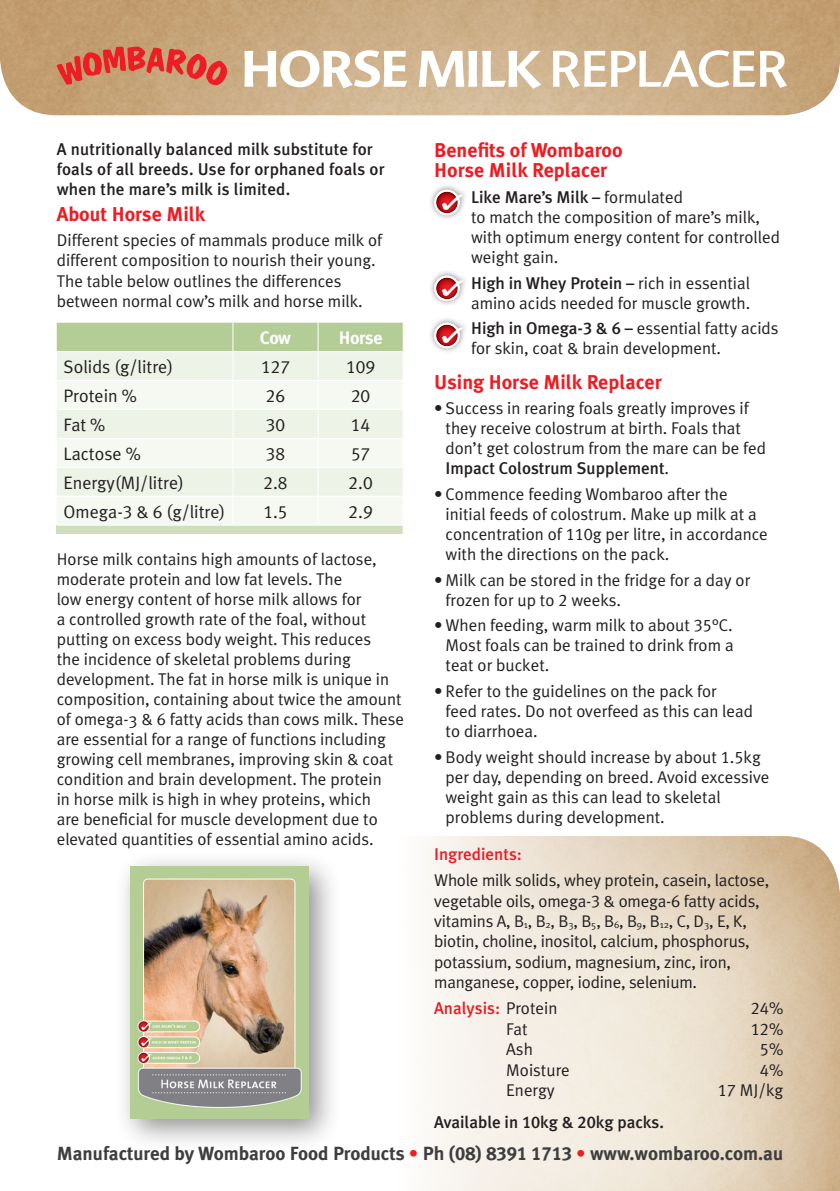
<style>
.page{position:relative;width:840px;height:1191px;background:#fff}
.page>*{position:absolute;margin:0;border:0;box-sizing:border-box;transform-origin:0 0}
.t1{font:700 50px "Advert";letter-spacing:-.02em;color:#fff}
.t2{font:700 20px/20px "Meta Plus";color:#ee1d23}
.t3{font:700 19px "Meta Plus";color:#3e3e3f}
.t4{font:18px "Meta Plus Normal";color:#231f20}
.t5{font:18px "Meta Plus Normal Caps";color:#231f20}
.t6{font:700 18px "Meta Plus";letter-spacing:-.02em;color:#fff}
.t7{font:17px/20px "Meta Plus Normal";color:#231f20}
.t8{font:500 17px/20px "Meta Plus";letter-spacing:.01em;color:#231f20}
.t9{font:500 17px "Meta Plus";color:#ee1d23}
.t10{font:17px "Meta Plus Normal Caps";color:#231f20}
.t11{font:16.8px "Meta Plus Normal";color:#231f20}
.s1{font-weight:400}
.s2{font-family:"Meta Plus Normal Caps"}
.s3{font-family:"Meta Plus";font-weight:500}
.s4{font-family:"Meta Plus Medium Caps"}
.s5{font-size:17px}
.s6{font-size:9.8px}
.s7{font-family:"Meta Plus Normal";font-weight:400;color:#231f20}
.s8{font-family:"Meta Plus Normal"}
.s9{font-family:"Meta Plus Medium Caps";font-weight:400}
.s10{color:#ee1d23}
.s11{font-family:"Meta Plus Bold Caps";font-weight:400}
</style>
<div class="page">
<img style="left:0;top:0;width:839px;height:115px">
<svg style="left:57px;top:46px;width:170px;height:39px;background:#d46e56"></svg>
<svg style="left:57px;top:323px;width:346px;height:211px"></svg>
<div style="left:114px;top:850px;width:228px;height:302px;background:#231f20;opacity:.5"></div>
<img style="left:130px;top:866px;width:178px;height:252px">
<div style="left:427px;top:183px;width:41px;height:39px;background:#231f20;opacity:.5"></div>
<svg style="left:434px;top:190px;width:29px;height:25px"></svg>
<div style="left:427px;top:316px;width:41px;height:38px;background:#231f20;opacity:.5"></div>
<svg style="left:434px;top:323px;width:29px;height:25px"></svg>
<div style="left:427px;top:269px;width:41px;height:38px;background:#231f20;opacity:.5"></div>
<svg style="left:434px;top:276px;width:29px;height:25px"></svg>
<p class="t1" style="left:241px;top:38px;width:548px">HORSE MILK <span class="s1">REPLACER</span></p>
<p class="t8" style="left:57px;top:139px;width:329px">A nutritionally balanced milk substitute for foals of all breeds. Use for orphaned foals or when the mare’s milk is limited.</p>
<p class="t2" style="left:57px;top:204px;width:150px">About Horse Milk</p>
<p class="t7" style="left:57px;top:230px;width:327px">Different species of mammals produce milk of different composition to nourish their young.<br>The table below outlines the differences between normal cow’s milk and horse milk.</p>
<p class="t6" style="left:260px;top:327px;width:33px">Cow</p>
<p class="t6" style="left:338px;top:327px;width:45px">Horse</p>
<p class="t4" style="left:63px;top:356px;width:111px">Solids (g/litre)</p>
<p class="t5" style="left:261px;top:356px;width:30px">127</p>
<p class="t5" style="left:346px;top:356px;width:30px">109</p>
<p class="t4" style="left:63px;top:385px;width:75px">Protein %</p>
<p class="t5" style="left:266px;top:385px;width:21px">26</p>
<p class="t5" style="left:351px;top:385px;width:21px">20</p>
<p class="t4" style="left:63px;top:414px;width:43px">Fat %</p>
<p class="t5" style="left:266px;top:414px;width:21px">30</p>
<p class="t5" style="left:351px;top:414px;width:21px">14</p>
<p class="t4" style="left:63px;top:443px;width:79px">Lactose %</p>
<p class="t5" style="left:266px;top:443px;width:21px">38</p>
<p class="t5" style="left:351px;top:443px;width:21px">57</p>
<p class="t4" style="left:63px;top:472px;width:122px">Energy(MJ/litre)</p>
<p class="t5" style="left:263px;top:472px;width:26px">2.8</p>
<p class="t5" style="left:348px;top:472px;width:26px">2.0</p>
<p class="t4" style="left:63px;top:501px;width:163px">Omega-<span class="s2">3</span> &amp; <span class="s2">6</span> (g/litre)</p>
<p class="t5" style="left:263px;top:501px;width:26px">1.5</p>
<p class="t5" style="left:348px;top:501px;width:26px">2.9</p>
<p class="t7" style="left:57px;top:548px;width:349px">Horse milk contains high amounts of lactose, moderate protein and low fat levels. The<br>low energy content of horse milk allows for<br>a controlled growth rate of the foal, without putting on excess body weight. This reduces<br>the incidence of skeletal problems during development. The fat in horse milk is unique in composition, containing about twice the amount of omega-3 &amp; 6 fatty acids than cows milk. These are essential for a range of functions including growing cell membranes, improving skin &amp; coat condition and brain development. The protein<br>in horse milk is high in whey proteins, which<br>are beneficial for muscle development due to elevated quantities of essential amino acids.</p>
<p class="t2" style="left:434px;top:140px;width:190px">Benefits of Wombaroo<br>Horse Milk Replacer</p>
<p class="t7" style="left:471px;top:187px;width:310px"><span class="s3">Like Mare’s Milk –</span> formulated<br>to match the composition of mare’s milk, with optimum energy content for controlled weight gain.</p>
<p class="t7" style="left:471px;top:272px;width:280px"><span class="s3">High in Whey Protein –</span> rich in essential amino acids needed for muscle growth.</p>
<p class="t7" style="left:471px;top:318px;width:309px"><span class="s3">High in Omega-</span><span class="s4">3</span> <span class="s3">&amp;</span> <span class="s4">6</span> <span class="s3">–</span> essential fatty acids for skin, coat &amp; brain development.</p>
<p class="t2" style="left:434px;top:371px;width:229px">Using Horse Milk Replacer</p>
<p class="t7" style="left:445px;top:398px;width:322px;text-indent:-11px">• Success in rearing foals greatly improves if they receive colostrum at birth. Foals that don’t get colostrum from the mare can be fed <span class="s3">Impact Colostrum Supplement</span>.</p>
<p class="t7" style="left:445px;top:484px;width:324px;text-indent:-11px">• Commence feeding Wombaroo after the initial feeds of colostrum. Make up milk at a concentration of <span class="s2">110</span>g per litre, in accordance with the directions on the pack.</p>
<p class="t7" style="left:445px;top:569px;width:306px;text-indent:-11px">• Milk can be stored in the fridge for a day or frozen for up to <span class="s2">2</span> weeks.</p>
<p class="t7" style="left:445px;top:615px;width:289px;text-align:justify;text-indent:-11px">• When feeding, warm milk to about <span class="s2">35°</span>C.<br>Most foals can be trained to drink from a teat or bucket.</p>
<p class="t7" style="left:445px;top:681px;width:309px;text-indent:-11px">• Refer to the guidelines on the pack for<br>feed rates. Do not overfeed as this can lead to diarrhoea.</p>
<p class="t7" style="left:445px;top:746px;width:325px;text-indent:-11px">• Body weight should increase by about <span class="s2">1.5</span>kg per day, depending on breed. Avoid excessive weight gain as this can lead to skeletal problems during development.</p>
<p class="t9" style="left:434px;top:844px;width:89px">Ingredients:</p>
<p class="t7" style="left:434px;top:870px;width:336px">Whole milk solids, whey protein, casein, lactose, vegetable oils, omega-<span class="s2">3</span> &amp; omega-<span class="s2">6</span> fatty acids,</p>
<p class="t11" style="left:434px;top:911px;width:314px"><span class="s5">vitamins</span> A, B<span class="s6">1</span>, B<span class="s6">2</span>, B<span class="s6">3</span>, B<span class="s6">5</span>, B<span class="s6">6</span>, B<span class="s6">9</span>, B<span class="s6">12</span>, C, D<span class="s6">3</span>, E, K,</p>
<p class="t7" style="left:434px;top:931px;width:317px">biotin, choline, inositol, calcium, phosphorus, potassium, sodium, magnesium, zinc, iron, manganese, copper, iodine, selenium.</p>
<p class="t9" style="left:434px;top:998px;width:125px">Analysis: <span class="s7">Protein</span></p>
<p class="t10" style="left:750px;top:998px;width:34px">24<span class="s8">%</span></p>
<p class="t7" style="left:506px;top:1018px;width:23px">Fat</p>
<p class="t10" style="left:750px;top:1019px;width:34px">12<span class="s8">%</span></p>
<p class="t7" style="left:506px;top:1039px;width:28px">Ash</p>
<p class="t10" style="left:759px;top:1039px;width:25px">5<span class="s8">%</span></p>
<p class="t7" style="left:506px;top:1059px;width:65px">Moisture</p>
<p class="t10" style="left:759px;top:1059px;width:25px">4<span class="s8">%</span></p>
<p class="t7" style="left:506px;top:1080px;width:50px">Energy</p>
<p class="t7" style="left:717px;top:1080px;width:67px"><span class="s2">17</span> MJ/kg</p>
<p class="t8" style="left:434px;top:1111px;width:231px">Available in <span class="s9">10</span>kg &amp; <span class="s9">20</span>kg packs.</p>
<p class="t3" style="left:57px;top:1142px;width:727px">Manufactured by Wombaroo Food Products <span class="s10">•</span> Ph <span class="s11">(08) 8391 1713</span> <span class="s10">•</span> www.wombaroo.com.au</p>
</div>
